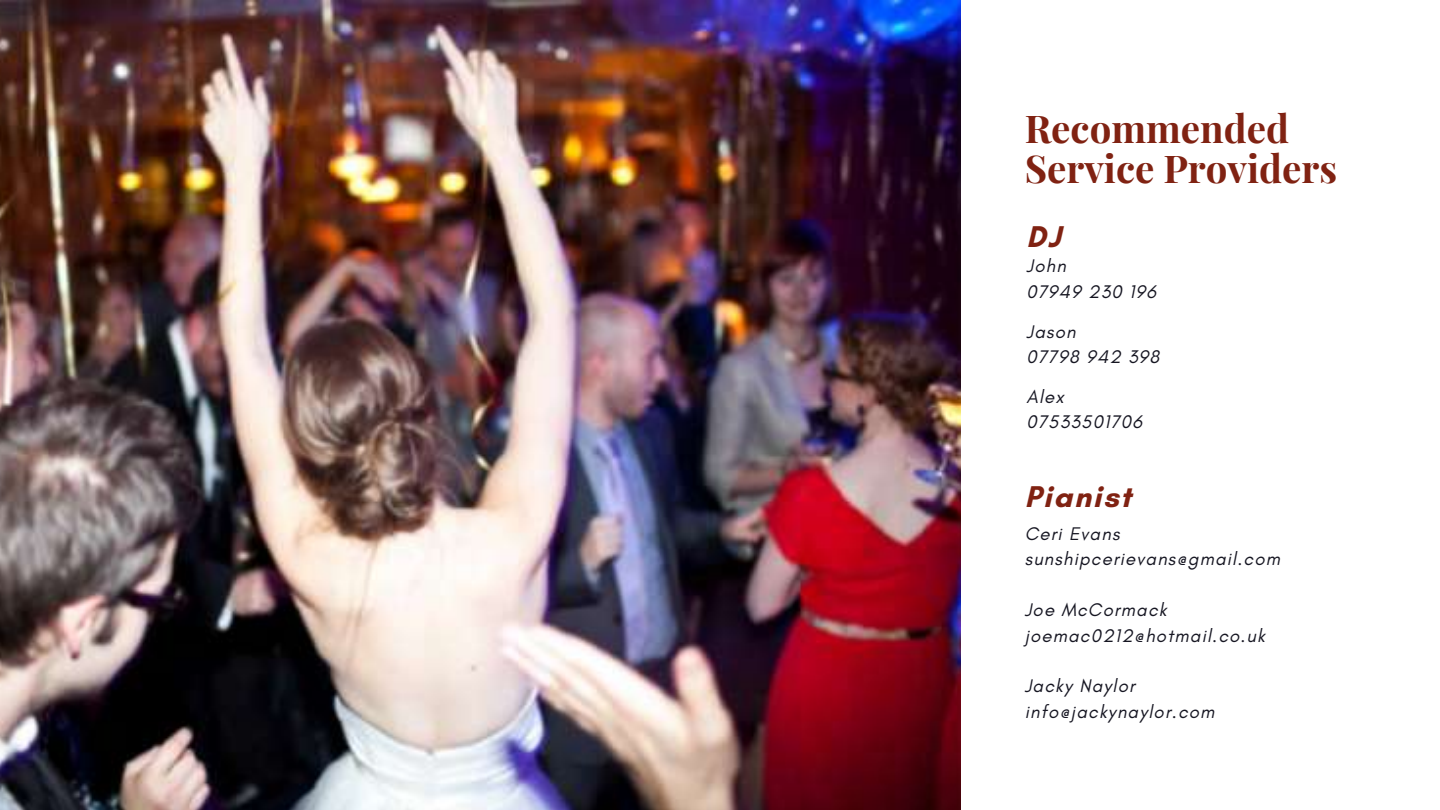
<style>
.page{position:relative;width:1440px;height:810px;background:#fff}
.page>*{position:absolute;margin:0;border:0;box-sizing:border-box;transform-origin:0 0}
.t1{font:700 38.4px/40.5px "Playfair Display";color:#802212}
.t2{font:700 30.6px "Glacial Indifference";letter-spacing:.06em;color:#802212}
.t3{font:italic 18.6px/25.4px "Glacial Indifference";letter-spacing:.06em;color:#161622}
</style>
<div class="page">
<img style="left:0;top:0;width:960px;height:810px">
<h1 class="t1" style="left:1025px;top:106px;width:314px">Recommended<br>Service Providers</h1>
<h2 class="t2" style="left:1026px;top:218px;width:36px">DJ</h2>
<p class="t3" style="left:1026px;top:253px;width:131px">John<br>07949 230 196</p>
<p class="t3" style="left:1026px;top:318px;width:134px">Jason<br>07798 942 398</p>
<p class="t3" style="left:1026px;top:384px;width:117px">Alex<br>07533501706</p>
<h2 class="t2" style="left:1025px;top:478px;width:108px">Pianist</h2>
<p class="t3" style="left:1025px;top:521px;width:257px">Ceri Evans sunshipcerievans@gmail.com</p>
<p class="t3" style="left:1025px;top:597px;width:242px">Joe McCormack joemac0212@hotmail.co.uk</p>
<p class="t3" style="left:1025px;top:673px;width:191px">Jacky Naylor info@jackynaylor.com</p>
</div>
